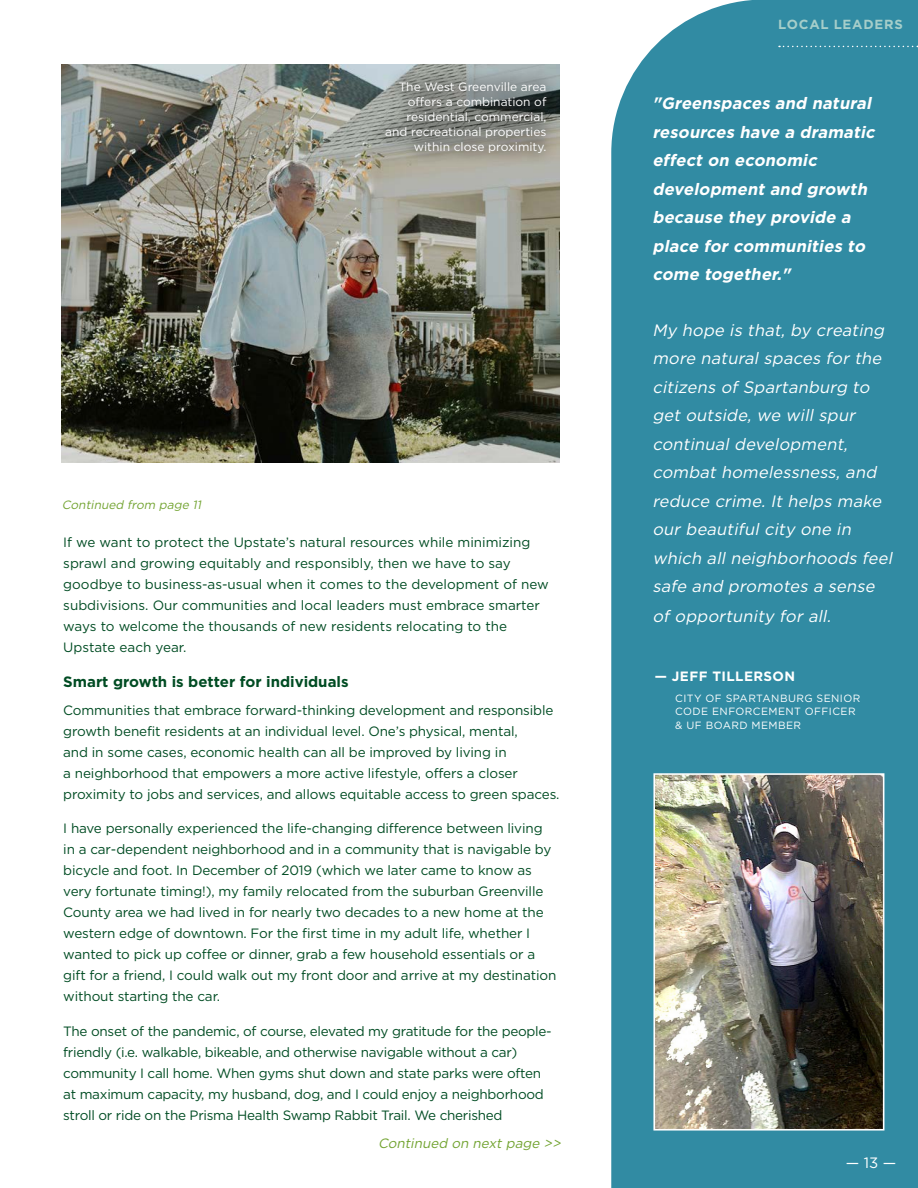
<style>
.page{position:relative;width:918px;height:1188px;background:#fff}
.page>*{position:absolute;margin:0;border:0;box-sizing:border-box;transform-origin:0 0}
.t1{font:italic 16.5px/28.5px "Gotham HTF";color:#fff}
.t2{font:italic 700 16.5px/28.5px "Gotham HTF";color:#fff}
.t3{font:700 15px "Gotham HTF";color:#004c23}
.t4{font:15px "Gotham HTF";color:#fff}
.t5{font:13.5px/21px "Gotham HTF";letter-spacing:-.01em;color:#004c23}
.t6{font:italic 13.5px "Gotham HTF";color:#73a432}
.t7{font:700 13.5px "Gotham HTF";letter-spacing:.03em;color:#fff}
.body{font:700 13.2px "Gotham HTF";letter-spacing:.055em;color:#a6ceca}
.t8{font:12px/15px "Gotham HTF";color:#fff;text-align:right}
.t9{font:italic 12px "Gotham HTF";color:#73a432}
.t10{font:10.5px/13.5px "Gotham HTF";letter-spacing:.04em;color:#fff}
</style>
<div class="page">
<div style="left:611px;top:0;width:307px;height:1188px;background:#318ba3"></div>
<img style="left:656px;top:776px;width:225px;height:352px">
<div style="left:653px;top:773px;width:231px;height:358px;border:2px solid #fff"></div>
<svg style="left:779px;top:46px;width:139px;height:1px"></svg>
<img style="left:62px;top:65px;width:498px;height:397px">
<div style="left:372px;top:68px;width:188px;height:98px;background:#231f20;opacity:.76"></div>
<p class="t9" style="left:62px;top:498px;width:143px">Continued from page 11</p>
<p class="t8" style="left:385px;top:79px;width:163px">The West Greenville area offers a combination of residential, commercial, and recreational properties within close proximity.</p>
<p class="t5" style="left:63px;top:532px;width:487px">If we want to protect the Upstate’s natural resources while minimizing sprawl and growing equitably and responsibly, then we have to say goodbye to business-as-usual when it comes to the development of new subdivisions. Our communities and local leaders must embrace smarter ways to welcome the thousands of new residents relocating to the Upstate each year.</p>
<p class="t3" style="left:63px;top:673px;width:287px">Smart growth is better for individuals</p>
<p class="t5" style="left:63px;top:699px;width:498px">Communities that embrace forward-thinking development and responsible growth benefit residents at an individual level. One’s physical, mental,<br>and in some cases, economic health can all be improved by living in<br>a neighborhood that empowers a more active lifestyle, offers a closer proximity to jobs and services, and allows equitable access to green spaces.</p>
<p class="t5" style="left:63px;top:818px;width:495px">I have personally experienced the life-changing difference between living in a car-dependent neighborhood and in a community that is navigable by bicycle and foot. In December of 2019 (which we later came to know as very fortunate timing!), my family relocated from the suburban Greenville County area we had lived in for nearly two decades to a new home at the western edge of downtown. For the first time in my adult life, whether I wanted to pick up coffee or dinner, grab a few household essentials or a gift for a friend, I could walk out my front door and arrive at my destination without starting the car.</p>
<p class="t5" style="left:63px;top:1020px;width:490px">The onset of the pandemic, of course, elevated my gratitude for the people&shy;friendly (i.e. walkable, bikeable, and otherwise navigable without a car) community I call home. When gyms shut down and state parks were often at maximum capacity, my husband, dog, and I could enjoy a neighborhood stroll or ride on the Prisma Health Swamp Rabbit Trail. We cherished</p>
<p class="t6" style="left:378px;top:1136px;width:187px">Continued on next page &gt;&gt;</p>
<p class="body" style="left:778px;top:17px;width:126px">LOCAL LEADERS</p>
<p class="t2" style="left:652px;top:89px;width:227px">"Greenspaces and natural resources have a dramatic effect on economic development and growth because they provide a place for communities to come together."</p>
<p class="t1" style="left:652px;top:315px;width:245px">My hope is that, by creating more natural spaces for the citizens of Spartanburg to get outside, we will spur continual development, combat homelessness, and reduce crime. It helps make our beautiful city one in which all neighborhoods feel safe and promotes a sense</p>
<p class="t1" style="left:652px;top:602px;width:183px">of opportunity for all.</p>
<p class="t7" style="left:655px;top:669px;width:142px">— JEFF TILLERSON</p>
<p class="t10" style="left:675px;top:691px;width:187px">CITY OF SPARTANBURG SENIOR<br>CODE ENFORCEMENT OFFICER &amp; UF BOARD MEMBER</p>
<p class="t4" style="left:846px;top:1155px;width:52px">— 13 —</p>
</div>
